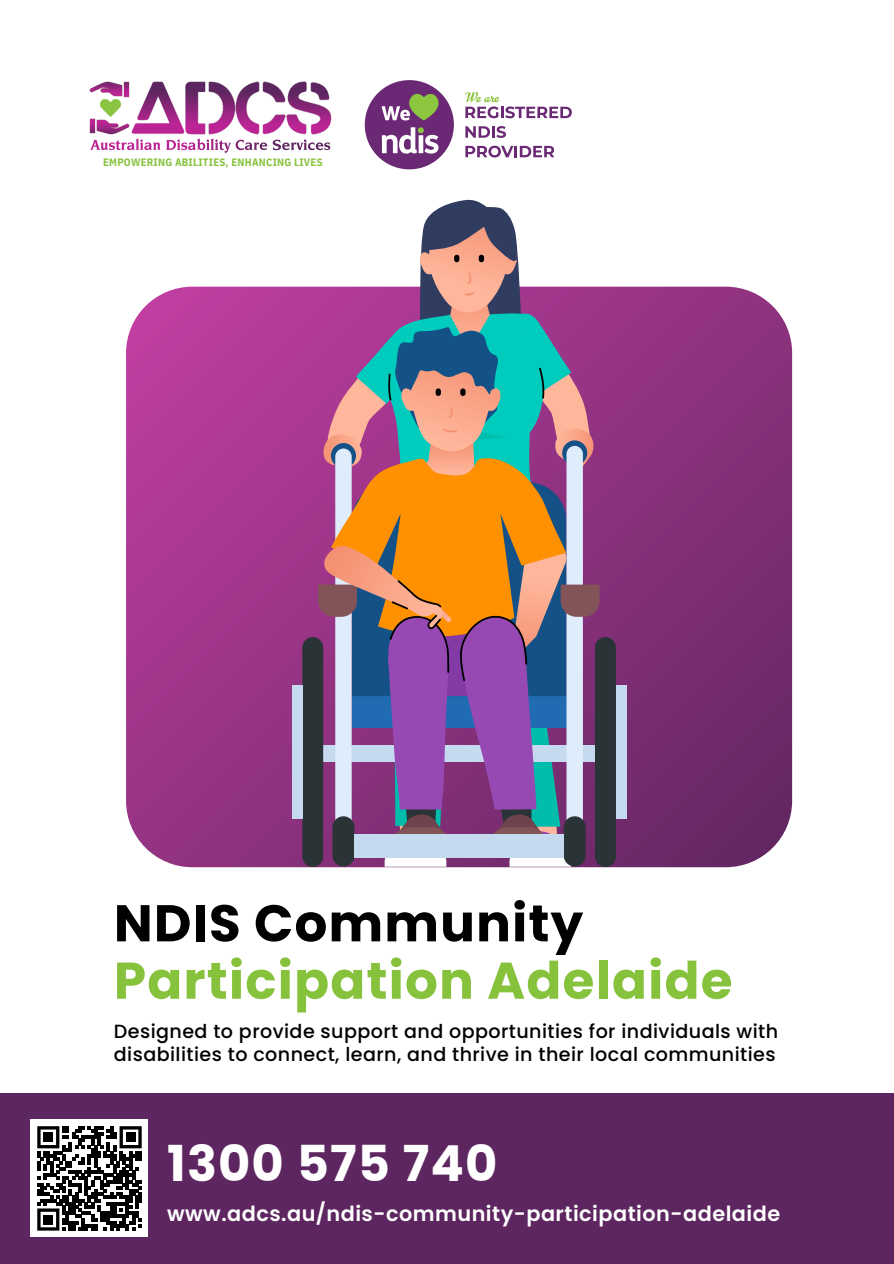
<style>
.page{position:relative;width:894px;height:1264px;background:#fff}
.page>*{position:absolute;margin:0;border:0;box-sizing:border-box;transform-origin:0 0}
.t1{font:700 51.6px/57.3px "Poppins";letter-spacing:.025em;color:#87c23c}
.t2{font:700 49.5px "Poppins";letter-spacing:.025em;color:#fff}
.t3{font:600 20.85px "Poppins";letter-spacing:.025em;color:#fff}
.t4{font:500 19.05px/23.7px "Poppins";letter-spacing:.025em;color:#000}
.t5{font:700 10.65px "IBM Plex Sans Cond";letter-spacing:.025em;color:#87c23c}
.s1{color:#000}
</style>
<div class="page">
<div style="left:0;top:1093px;width:893px;height:170px;background:#5e2660"></div>
<div style="left:31px;top:1119px;width:117px;height:117px;background:#fff"></div>
<svg style="left:37px;top:1126px;width:105px;height:104px"></svg>
<div style="left:44px;top:1132px;width:9px;height:9px;background:#000"></div>
<div style="left:126px;top:1132px;width:9px;height:9px;background:#000"></div>
<div style="left:44px;top:1214px;width:9px;height:10px;background:#000"></div>
<svg style="left:126px;top:287px;width:665px;height:580px"></svg>
<div style="left:595px;top:637px;width:20px;height:230px;background:#2a3335;border-radius:10px"></div>
<div style="left:615px;top:685px;width:11px;height:134px;background:#c5daef"></div>
<div style="left:302px;top:637px;width:21px;height:230px;background:#2a3335;border-radius:10px"></div>
<div style="left:292px;top:685px;width:10px;height:134px;background:#c5daef"></div>
<svg style="left:318px;top:199px;width:281px;height:667px"></svg>
<img style="left:89px;top:118px;width:41px;height:16px">
<img style="left:89px;top:81px;width:41px;height:16px">
<img style="left:100px;top:99px;width:20px;height:17px">
<svg style="left:90px;top:138px;width:70px;height:12px"></svg>
<img style="left:132px;top:81px;width:73px;height:53px">
<img style="left:208px;top:81px;width:51px;height:53px">
<img style="left:262px;top:81px;width:69px;height:54px">
<svg style="left:166px;top:138px;width:164px;height:15px"></svg>
<div style="left:364px;top:80px;width:90px;height:89px;background:#6b2975;border-radius:50%"></div>
<svg style="left:381px;top:94px;width:57px;height:26px"></svg>
<svg style="left:381px;top:127px;width:57px;height:27px"></svg>
<svg style="left:465px;top:126px;width:41px;height:12px"></svg>
<svg style="left:465px;top:146px;width:89px;height:11px"></svg>
<svg style="left:465px;top:92px;width:106px;height:26px"></svg>
<p class="t5" style="left:103px;top:155px;width:221px">EMPOWERING ABILITIES, ENHANCING LIVES</p>
<p class="t1" style="left:114px;top:894px;width:620px"><span class="s1">NDIS Community<br></span>Participation Adelaide</p>
<p class="t4" style="left:114px;top:1019px;width:665px">Designed to provide support and opportunities for individuals with disabilities to connect, learn, and thrive in their local communities</p>
<p class="t2" style="left:167px;top:1128px;width:332px">1300 575 740</p>
<h1 class="t3" style="left:167px;top:1198px;width:614px">www.adcs.au/ndis-community-participation-adelaide</h1>
</div>
